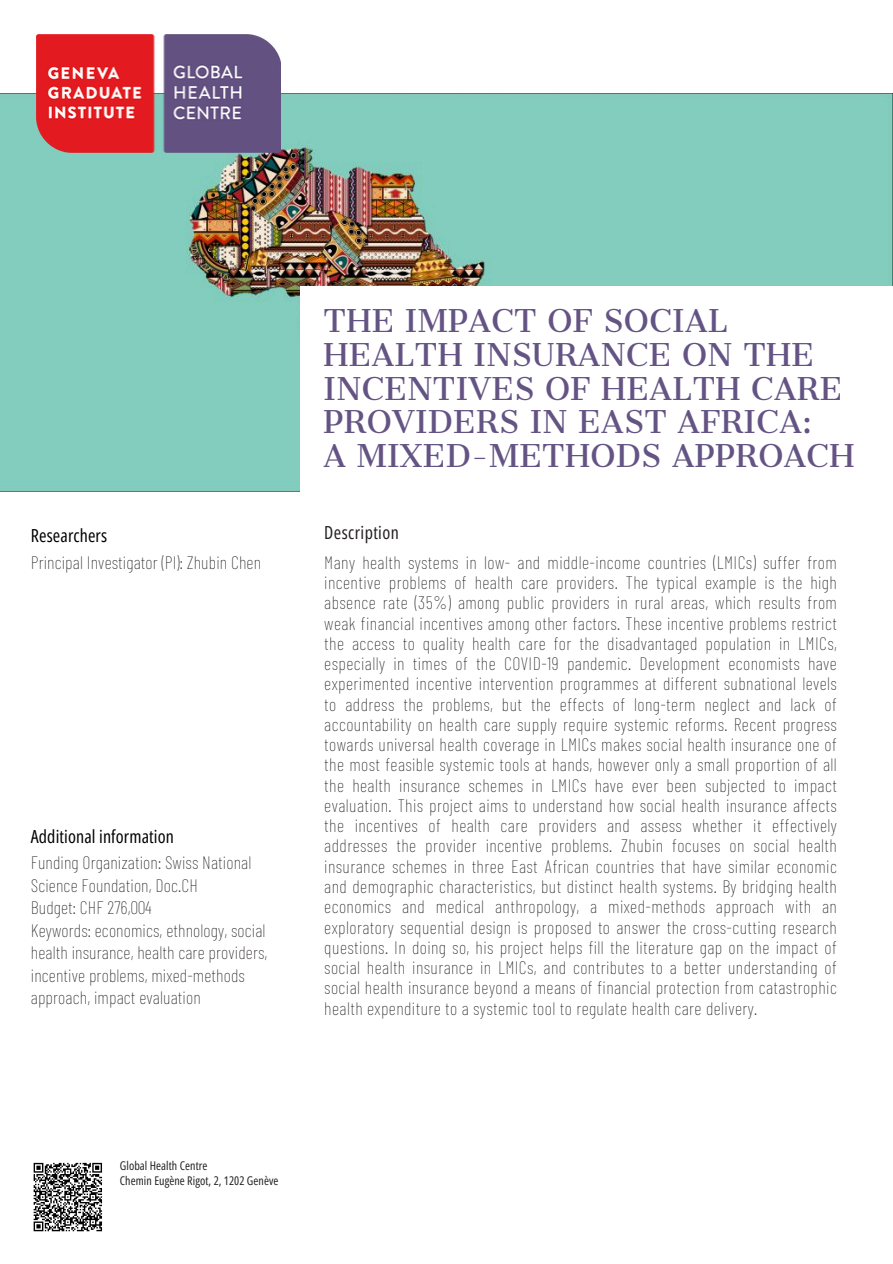
<style>
.page{position:relative;width:893px;height:1264px;background:#fff}
.page>*{position:absolute;margin:0;border:0;box-sizing:border-box;transform-origin:0 0}
.t1{font:30px/33.8px "Cantata One";letter-spacing:.01em;color:#645484}
.t2{font:100 18px/20.2px "Barlow Condensed";letter-spacing:.005em;color:#231f20;text-align:justify}
.t3{font:18px "Open Sans Condensed";letter-spacing:.01em;color:#000}
.t4{font:18px "Open Sans Condensed";letter-spacing:.02em;color:#231f20}
.t5{font:12px "Open Sans Condensed";letter-spacing:.005em;color:#231f20}
</style>
<div class="page">
<img style="left:0;top:93px;width:892px;height:398px">
<div style="left:300px;top:286px;width:592px;height:220px;background:#fff"></div>
<img style="left:37px;top:34px;width:244px;height:118px">
<div style="left:31px;top:1160px;width:74px;height:73px;background:linear-gradient(to bottom,#fff,#fff)"></div>
<svg style="left:32px;top:1162px;width:71px;height:69px"></svg>
<h2 class="t1" style="left:323px;top:304px;width:532px">THE IMPACT OF SOCIAL<br>HEALTH INSURANCE ON THE<br>INCENTIVES OF HEALTH CARE<br>PROVIDERS IN EAST AFRICA:<br>A MIXED-METHODS APPROACH</h2>
<h2 class="t3" style="left:31px;top:523px;width:78px">Researchers</h2>
<p class="t4" style="left:324px;top:520px;width:76px">Description</p>
<h2 class="t2" style="left:31px;top:551px;width:232px">Principal Investigator (PI): Zhubin Chen</h2>
<p class="t3" style="left:31px;top:823px;width:145px">Additional information</p>
<h2 class="t2" style="left:31px;top:850px;width:238px;line-height:22.5px;text-align:left">Funding Organization: Swiss National Science Foundation, Doc.CH<br>Budget: CHF 276,004<br>Keywords: economics, ethnology, social health insurance, health care providers, incentive problems, mixed-methods approach, impact evaluation</h2>
<h1 class="t2" style="left:324px;top:551px;width:514px">Many health systems in low- and middle-income countries (LMICs) suffer from incentive problems of health care providers. The typical example is the high absence rate (35%) among public providers in rural areas, which results from weak financial incentives among other factors. These incentive problems restrict the access to quality health care for the disadvantaged population in LMICs, especially in times of the COVID-19 pandemic. Development economists have experimented incentive intervention programmes at different subnational levels to address the problems, but the effects of long-term neglect and lack of accountability on health care supply require systemic reforms. Recent progress towards universal health coverage in LMICs makes social health insurance one of the most feasible systemic tools at hands, however only a small proportion of all the health insurance schemes in LMICs have ever been subjected to impact evaluation. This project aims to understand how social health insurance affects the incentives of health care providers and assess whether it effectively addresses the provider incentive problems. Zhubin focuses on social health insurance schemes in three East African countries that have similar economic and demographic characteristics, but distinct health systems. By bridging health economics and medical anthropology, a mixed-methods approach with an exploratory sequential design is proposed to answer the cross-cutting research questions. In doing so, his project helps fill the literature gap on the impact of social health insurance in LMICs, and contributes to a better understanding of social health insurance beyond a means of financial protection from catastrophic health expenditure to a systemic tool to regulate health care delivery.</h1>
<h2 class="t5" style="left:120px;top:1157px;width:89px">Global Health Centre</h2>
<h2 class="t5" style="left:120px;top:1171px;width:160px">Chemin Eugène Rigot, 2, 1202 Genève</h2>
</div>
